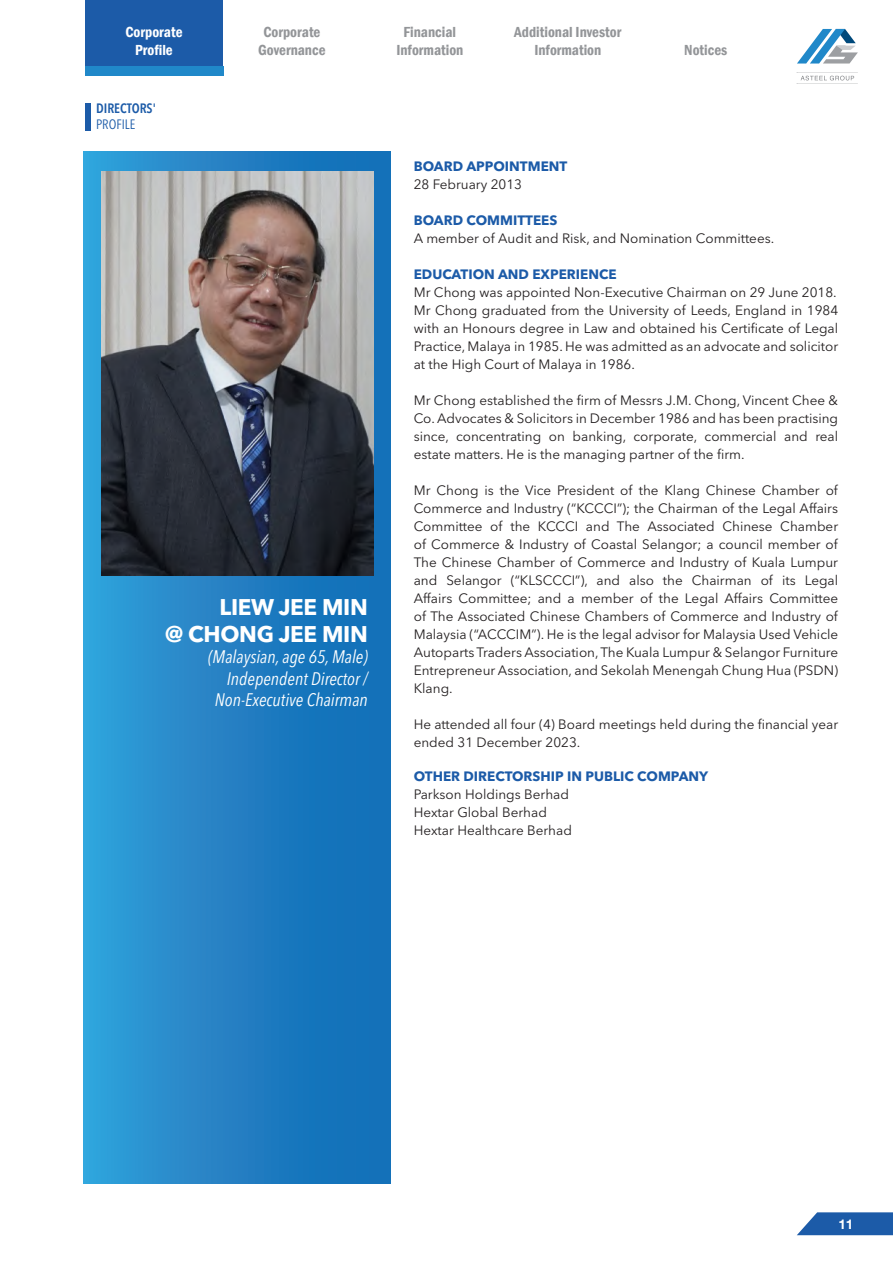
<style>
.page{position:relative;width:893px;height:1263px;background:#fff}
.page>*{position:absolute;margin:0;border:0;box-sizing:border-box;transform-origin:0 0}
.t1{font:700 22.5px/27px "Avenir Next LT Pro";letter-spacing:-.015em;color:#fff;text-align:right}
.t2{font:italic condensed 18px/21.6px "Avenir Next LT Pro";color:#fff;text-align:right}
.t3{font:600 condensed 15px/18px "Franklin Gothic";color:#939598;text-align:center}
.t4{font:600 condensed 15px/18px "Franklin Gothic";color:#fff;text-align:center}
.t5{font:13.5px/18px "Avenir Next LT Pro";color:#231f20;text-align:justify}
.t6{font:700 13.5px "Avenir Next LT Pro";color:#1c5ba8}
.t7{font:600 condensed 13.5px "Avenir Next LT Pro";color:#1c5ba8}
.t8{font:condensed 13.5px "Avenir Next LT Pro";color:#1c5ba8}
.t9{font:700 13.5px "Helvetica Neue LT Std";color:#fff}
</style>
<div class="page">
<svg style="left:801px;top:76px;width:53px;height:4px"></svg>
<hr style="left:797px;top:72px;width:61px;height:1px;background:#808285">
<hr style="left:797px;top:83px;width:61px;height:1px;background:#808285">
<svg style="left:797px;top:29px;width:61px;height:35px"></svg>
<div style="left:85px;top:0;width:138px;height:67px;background:#1c5ba8"></div>
<div style="left:85px;top:67px;width:138px;height:9px;background:#2088c9"></div>
<svg style="left:797px;top:1212px;width:96px;height:23px;background:#376eb2"></svg>
<div style="left:84px;top:151px;width:306px;height:1033px;background:linear-gradient(to right,#339ed8,#1068b3)"></div>
<img style="left:101px;top:171px;width:272px;height:404px">
<div style="left:85px;top:103px;width:6px;height:27px;background:#1c5ba8"></div>
<p class="t4" style="left:125px;top:22px;width:59px">Corporate<br>Profile</p>
<p class="t3" style="left:258px;top:22px;width:69px">Corporate<br>Governance</p>
<p class="t3" style="left:396px;top:22px;width:69px">Financial<br>Information</p>
<p class="t3" style="left:514px;top:22px;width:109px">Additional Investor<br>Information</p>
<p class="t7" style="left:96px;top:100px;width:61px">DIRECTORS'</p>
<p class="t8" style="left:96px;top:117px;width:41px">PROFILE</p>
<p class="t3" style="left:684px;top:40px;width:45px">Notices</p>
<h1 class="t1" style="left:165px;top:593px;width:204px">LIEW JEE MIN<br>@ CHONG JEE MIN</h1>
<h2 class="t2" style="left:208px;top:646px;width:161px">(Malaysian, age 65, Male)<br>Independent Director /<br>Non-Executive Chairman</h2>
<p class="t6" style="left:414px;top:158px;width:155px">BOARD APPOINTMENT</p>
<p class="t5" style="left:414px;top:175px;width:110px">28 February 2013</p>
<p class="t6" style="left:414px;top:212px;width:145px">BOARD COMMITTEES</p>
<p class="t5" style="left:414px;top:229px;width:362px">A member of Audit and Risk, and Nomination Committees.</p>
<p class="t6" style="left:414px;top:266px;width:204px">EDUCATION AND EXPERIENCE</p>
<p class="t5" style="left:414px;top:283px;width:426px">Mr Chong was appointed Non-Executive Chairman on 29 June 2018.<br>Mr Chong graduated from the University of Leeds, England in 1984 with an Honours degree in Law and obtained his Certificate of Legal Practice, Malaya in 1985. He was admitted as an advocate and solicitor at the High Court of Malaya in 1986.</p>
<p class="t5" style="left:414px;top:391px;width:426px">Mr Chong established the firm of Messrs J.M. Chong, Vincent Chee &amp; Co. Advocates &amp; Solicitors in December 1986 and has been practising since, concentrating on banking, corporate, commercial and real estate matters. He is the managing partner of the firm.</p>
<p class="t5" style="left:414px;top:481px;width:426px">Mr Chong is the Vice President of the Klang Chinese Chamber of Commerce and Industry (“KCCCI”); the Chairman of the Legal Affairs Committee of the KCCCI and The Associated Chinese Chamber of Commerce &amp; Industry of Coastal Selangor; a council member of The Chinese Chamber of Commerce and Industry of Kuala Lumpur and Selangor (“KLSCCCI”), and also the Chairman of its Legal Affairs Committee; and a member of the Legal Affairs Committee of The Associated Chinese Chambers of Commerce and Industry of Malaysia (“ACCCIM”). He is the legal advisor for Malaysia Used Vehicle Autoparts Traders Association, The Kuala Lumpur &amp; Selangor Furniture Entrepreneur Association, and Sekolah Menengah Chung Hua (PSDN)<br>Klang.</p>
<p class="t5" style="left:414px;top:715px;width:426px">He attended all four (4) Board meetings held during the financial year ended 31 December 2023.</p>
<p class="t6" style="left:414px;top:768px;width:296px">OTHER DIRECTORSHIP IN PUBLIC COMPANY</p>
<p class="t5" style="left:414px;top:785px;width:160px;text-align:left">Parkson Holdings Berhad<br>Hextar Global Berhad<br>Hextar Healthcare Berhad</p>
<p class="t9" style="left:838px;top:1216px;width:17px">11</p>
</div>
